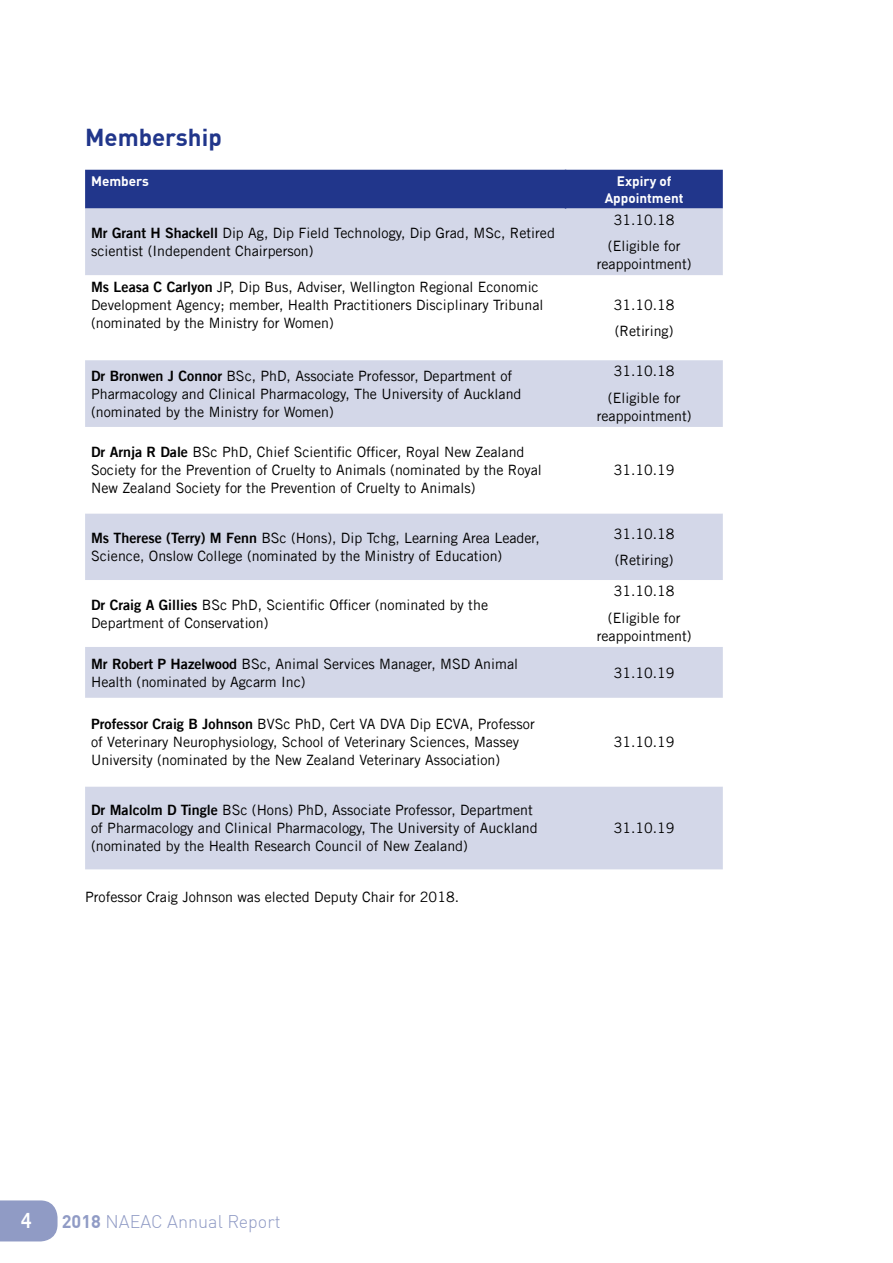
<style>
.page{position:relative;width:893px;height:1263px;background:#fff}
.page>*{position:absolute;margin:0;border:0;box-sizing:border-box;transform-origin:0 0}
.Heading_1{font:700 24px "DIN";color:#21368b}
.t1{font:700 21px "Trade Gothic LT Std";color:#fff;scale:.85 1}
.t2{font:300 18px "DIN";color:#909bc5}
.body_text{font:14.25px/18px "Trade Gothic LT Std";color:#000}
.Table_Column_Heading{font:700 13.5px/16.5px "DIN";color:#fff;text-align:center}
.s1{font-family:"Trade Gothic LT Std Bd 2"}
.s2{font-weight:700}
</style>
<div class="page">
<svg style="left:0;top:1200px;width:58px;height:41px;background:#97a1c8"></svg>
<div style="left:85px;top:170px;width:638px;height:39px;background:#21368b"></div>
<div style="left:85px;top:209px;width:638px;height:660px;background:#d3d7e8"></div>
<svg style="left:85px;top:275px;width:638px;height:511px"></svg>
<hr style="left:565px;top:170px;width:1px;height:39px;background:#21368b">
<p class="Heading_1" style="left:85px;top:122px;width:138px">Membership</p>
<p class="Table_Column_Heading" style="left:91px;top:173px;width:59px">Members</p>
<p class="Table_Column_Heading" style="left:605px;top:173px;width:80px">Expiry of<br>Appointment</p>
<p class="body_text" style="left:91px;top:224px;width:465px"><span class="s1">Mr Grant H Shackell</span> Dip Ag, Dip Field Technology, Dip Grad, MSc, Retired scientist (Independent Chairperson)</p>
<p class="body_text" style="left:614px;top:211px;width:62px">31.10.18</p>
<p class="body_text" style="left:597px;top:237px;width:97px;text-align:center">(Eligible for reappointment)</p>
<p class="body_text" style="left:91px;top:277px;width:454px"><span class="s1">Ms Leasa C Carlyon</span> JP, Dip Bus, Adviser, Wellington Regional Economic<br>Development Agency; member, Health Practitioners Disciplinary Tribunal (nominated by the Ministry for Women)</p>
<p class="body_text" style="left:614px;top:295px;width:62px">31.10.18</p>
<p class="body_text" style="left:615px;top:322px;width:60px">(Retiring)</p>
<p class="body_text" style="left:91px;top:366px;width:432px"><span class="s1">Dr Bronwen J Connor</span> BSc, PhD, Associate Professor, Department of<br>Pharmacology and Clinical Pharmacology, The University of Auckland (nominated by the Ministry for Women)</p>
<p class="body_text" style="left:614px;top:362px;width:62px">31.10.18</p>
<p class="body_text" style="left:597px;top:389px;width:97px;text-align:center">(Eligible for reappointment)</p>
<p class="body_text" style="left:91px;top:443px;width:452px"><span class="s1">Dr Arnja R Dale</span> BSc PhD, Chief Scientific Officer, Royal New Zealand<br>Society for the Prevention of Cruelty to Animals (nominated by the Royal<br>New Zealand Society for the Prevention of Cruelty to Animals)</p>
<p class="body_text" style="left:614px;top:461px;width:62px">31.10.19</p>
<p class="body_text" style="left:91px;top:529px;width:450px"><span class="s1">Ms Therese (Terry) M Fenn</span> BSc (Hons), Dip Tchg, Learning Area Leader,<br>Science, Onslow College (nominated by the Ministry of Education)</p>
<p class="body_text" style="left:614px;top:524px;width:62px">31.10.18</p>
<p class="body_text" style="left:615px;top:551px;width:60px">(Retiring)</p>
<p class="body_text" style="left:91px;top:595px;width:398px"><span class="s1">Dr Craig A Gillies</span> BSc PhD, Scientific Officer (nominated by the<br>Department of Conservation)</p>
<p class="body_text" style="left:614px;top:582px;width:62px">31.10.18</p>
<p class="body_text" style="left:597px;top:609px;width:97px;text-align:center">(Eligible for reappointment)</p>
<p class="body_text" style="left:91px;top:654px;width:429px"><span class="s1">Mr Robert P Hazelwood</span> BSc, Animal Services Manager, MSD Animal<br>Health (nominated by Agcarm Inc)</p>
<p class="body_text" style="left:614px;top:663px;width:62px">31.10.19</p>
<p class="body_text" style="left:91px;top:715px;width:445px"><span class="s1">Professor Craig B Johnson</span> BVSc PhD, Cert VA DVA Dip ECVA, Professor of Veterinary Neurophysiology, School of Veterinary Sciences, Massey<br>University (nominated by the New Zealand Veterinary Association)</p>
<p class="body_text" style="left:614px;top:733px;width:62px">31.10.19</p>
<p class="body_text" style="left:91px;top:801px;width:448px"><span class="s1">Dr Malcolm D Tingle</span> BSc (Hons) PhD, Associate Professor, Department of Pharmacology and Clinical Pharmacology, The University of Auckland (nominated by the Health Research Council of New Zealand)</p>
<p class="body_text" style="left:85px;top:887px;width:375px">Professor Craig Johnson was elected Deputy Chair for 2018.</p>
<p class="body_text" style="left:614px;top:819px;width:62px">31.10.19</p>
<h2 class="t1" style="left:21px;top:1208px;width:13px">4</h2>
<p class="t2" style="left:62px;top:1211px;width:220px"><span class="s2">2018</span> NAEAC Annual Report</p>
</div>
